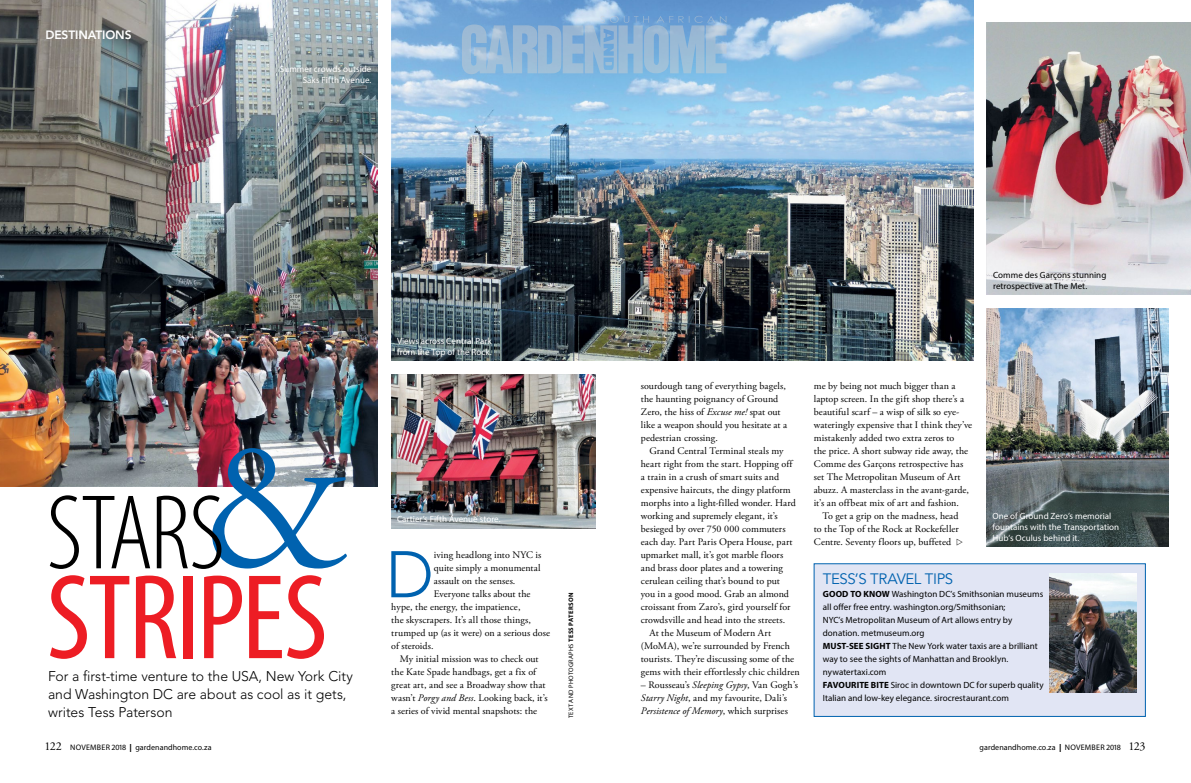
<style>
.page{position:relative;width:1191px;height:783px;background:#fff}
.page>*{position:absolute;margin:0;border:0;box-sizing:border-box;transform-origin:0 0}
.t1{font:condensed 121.8px "Myriad Pro";letter-spacing:-.02em;color:#ed1d24}
.t2{font:300 condensed 107.2px "Myriad Pro";letter-spacing:-.025em;color:#000}
.t3{font:300 65.1px "Avenir LT Std";color:#0062af}
.t4{font:15px "Avenir LT Std";letter-spacing:-.03em;color:#0062af}
.t5{font:300 14px/18px "Avenir LT Std";color:#000}
.t6{font:800 12px "Avenir LT Std";letter-spacing:-.01em;color:#fff}
.t7{font:10px/13px "Adobe Garamond Pro";letter-spacing:.01em;color:#000}
.t8{font:9px/13px "Myriad Pro";color:#000}
.t9{font:9px/11px "Myriad Pro";color:#fff}
.t10{font:8px "Myriad Pro";letter-spacing:.01em;color:#000}
.t11{font:6.5px "Myriad Pro";letter-spacing:.035em;color:#000}
.s1{font-family:"Adobe Garamond Pro";font-weight:400;font-stretch:normal;font-size:184px;color:#0062af}
.s2{font-family:"Adobe Garamond Pro";font-size:12px}
.s3{font-weight:900}
.s4{font-style:italic}
.s5{font-weight:700}
</style>
<div class="page">
<img style="left:391px;top:0;width:582px;height:360px">
<img style="left:391px;top:375px;width:204px;height:153px">
<img style="left:0;top:0;width:377px;height:486px">
<img style="left:595px;top:375px;width:1px;height:153px">
<img style="left:986px;top:23px;width:205px;height:271px">
<img style="left:986px;top:308px;width:182px;height:238px">
<div style="left:814px;top:563px;width:331px;height:153px;background:#e1e5f4"></div>
<img style="left:1049px;top:573px;width:87px;height:119px">
<svg style="left:462px;top:16px;width:264px;height:58px;background:#8eb5d7"></svg>
<p class="t6" style="left:45px;top:28px;width:88px">DESTINATIONS</p>
<p class="t9" style="left:280px;top:64px;width:93px;text-align:right">Summer crowds outside<br>Saks Fifth Avenue.</p>
<h2 class="t2" style="left:46px;top:468px;width:305px">STARS<span class="s1">&amp;</span></h2>
<h1 class="t1" style="left:47px;top:544px;width:282px">STRIPES</h1>
<h3 class="t5" style="left:48px;top:667px;width:306px">For a first-time venture to the USA, New York City and Washington DC are about as cool as it gets, writes Tess Paterson</h3>
<p class="t10" style="left:45px;top:744px;width:168px"><span class="s2">122</span> NOVEMBER 2018 <span class="s3">|</span> gardenandhome.co.za</p>
<p class="t9" style="left:397px;top:336px;width:96px">Views across Central Park from the Top of the Rock.</p>
<p class="t9" style="left:397px;top:514px;width:105px">Cartier’s Fifth Avenue store.</p>
<h3 class="t3" style="left:385px;top:547px;width:50px">D</h3>
<p class="t7" style="left:434px;top:549px;width:109px">iving headlong into NYC is</p>
<p class="t7" style="left:434px;top:562px;width:108px">quite simply a monumental</p>
<p class="t7" style="left:434px;top:575px;width:83px">assault on the senses.</p>
<p class="t7" style="left:434px;top:588px;width:98px">Everyone talks about the</p>
<p class="t7" style="left:391px;top:601px;width:131px">hype, the energy, the impatience,</p>
<p class="t7" style="left:391px;top:614px;width:141px">the skyscrapers. It’s all those things,</p>
<p class="t7" style="left:391px;top:627px;width:160px">trumped up (as it were) on a serious dose</p>
<p class="t7" style="left:391px;top:640px;width:44px">of steroids.</p>
<p class="t7" style="left:400px;top:653px;width:140px">My initial mission was to check out</p>
<p class="t7" style="left:391px;top:666px;width:146px">the Kate Spade handbags, get a fix of</p>
<p class="t7" style="left:391px;top:679px;width:156px">great art, and see a Broadway show that</p>
<p class="t7" style="left:391px;top:692px;width:158px">wasn’t <span class="s4">Porgy and Bess</span>. Looking back, it’s</p>
<p class="t7" style="left:391px;top:705px;width:147px">a series of vivid mental snapshots: the</p>
<p class="t11" style="left:568px;top:718px;width:127px;rotate:-90deg">TEXT AND PHOTOGRAPHS <span class="s5">TESS PATERSON</span></p>
<p class="t8" style="left:993px;top:270px;width:115px;line-height:11px">Comme des Garçons stunning retrospective at The Met.</p>
<p class="t7" style="left:641px;top:380px;width:148px">sourdough tang of everything bagels, the haunting poignancy of Ground Zero, the hiss of <span class="s4">Excuse me!</span> spat out like a weapon should you hesitate at a pedestrian crossing.</p>
<p class="t7" style="left:649px;top:445px;width:136px">Grand Central Terminal steals my</p>
<p class="t7" style="left:641px;top:458px;width:153px">heart right from the start. Hopping off</p>
<p class="t7" style="left:641px;top:471px;width:140px">a train in a crush of smart suits and</p>
<p class="t7" style="left:641px;top:484px;width:151px">expensive haircuts, the dingy platform</p>
<p class="t7" style="left:641px;top:497px;width:156px">morphs into a light-filled wonder. Hard</p>
<p class="t7" style="left:641px;top:510px;width:138px">working and supremely elegant, it’s</p>
<p class="t7" style="left:641px;top:523px;width:146px">besieged by over 750 000 commuters</p>
<p class="t7" style="left:641px;top:536px;width:153px">each day. Part Paris Opera House, part</p>
<p class="t7" style="left:641px;top:549px;width:144px">upmarket mall, it’s got marble floors</p>
<p class="t7" style="left:641px;top:562px;width:143px">and brass door plates and a towering</p>
<p class="t7" style="left:641px;top:575px;width:140px">cerulean ceiling that’s bound to put</p>
<p class="t7" style="left:641px;top:588px;width:150px">you in a good mood. Grab an almond</p>
<p class="t7" style="left:641px;top:601px;width:151px">croissant from Zaro’s, gird yourself for</p>
<p class="t7" style="left:641px;top:614px;width:146px">crowdsville and head into the streets.</p>
<p class="t7" style="left:649px;top:627px;width:123px">At the Museum of Modern Art</p>
<p class="t7" style="left:641px;top:640px;width:151px">(MoMA), we’re surrounded by French</p>
<p class="t7" style="left:641px;top:653px;width:155px">tourists. They’re discussing some of the</p>
<p class="t7" style="left:641px;top:666px;width:160px">gems with their effortlessly chic children</p>
<p class="t7" style="left:641px;top:679px;width:159px">– Rousseau’s <span class="s4">Sleeping Gypsy</span>, Van Gogh’s<br><span class="s4">Starry Night</span>, and my favourite, Dali’s<br><span class="s4">Persistence of Memory</span>, which surprises</p>
<p class="t7" style="left:814px;top:380px;width:160px">me by being not much bigger than a laptop screen. In the gift shop there’s a beautiful scarf – a wisp of silk so eye&shy;wateringly expensive that I think they’ve mistakenly added two extra zeros to<br>the price. A short subway ride away, the Comme des Garçons retrospective has set The Metropolitan Museum of Art abuzz. A masterclass in the avant-garde, it’s an offbeat mix of art and fashion.</p>
<p class="t7" style="left:814px;top:510px;width:146px;text-align:justify;text-indent:8px">To get a grip on the madness, head to the Top of the Rock at Rockefeller Centre. Seventy floors up, buffeted</p>
<p class="t9" style="left:992px;top:510px;width:128px">One of Ground Zero’s memorial fountains with the Transportation<br>Hub’s Oculus behind it.</p>
<h3 class="t4" style="left:823px;top:570px;width:132px">TESS’S TRAVEL TIPS</h3>
<p class="t8" style="left:823px;top:588px;width:222px"><span class="s5">GOOD TO KNOW</span> Washington DC’s Smithsonian museums all offer free entry. washington.org/Smithsonian;<br>NYC’s Metropolitan Museum of Art allows entry by donation. metmuseum.org<br><span class="s5">MUST-SEE SIGHT</span> The New York water taxis are a brilliant way to see the sights of Manhattan and Brooklyn. nywatertaxi.com<br><span class="s5">FAVOURITE BITE</span> Siroc in downtown DC for superb quality Italian and low-key elegance. sirocrestaurant.com</p>
<p class="t10" style="left:979px;top:744px;width:167px">gardenandhome.co.za <span class="s3">|</span> NOVEMBER 2018 <span class="s2">123</span></p>
</div>
